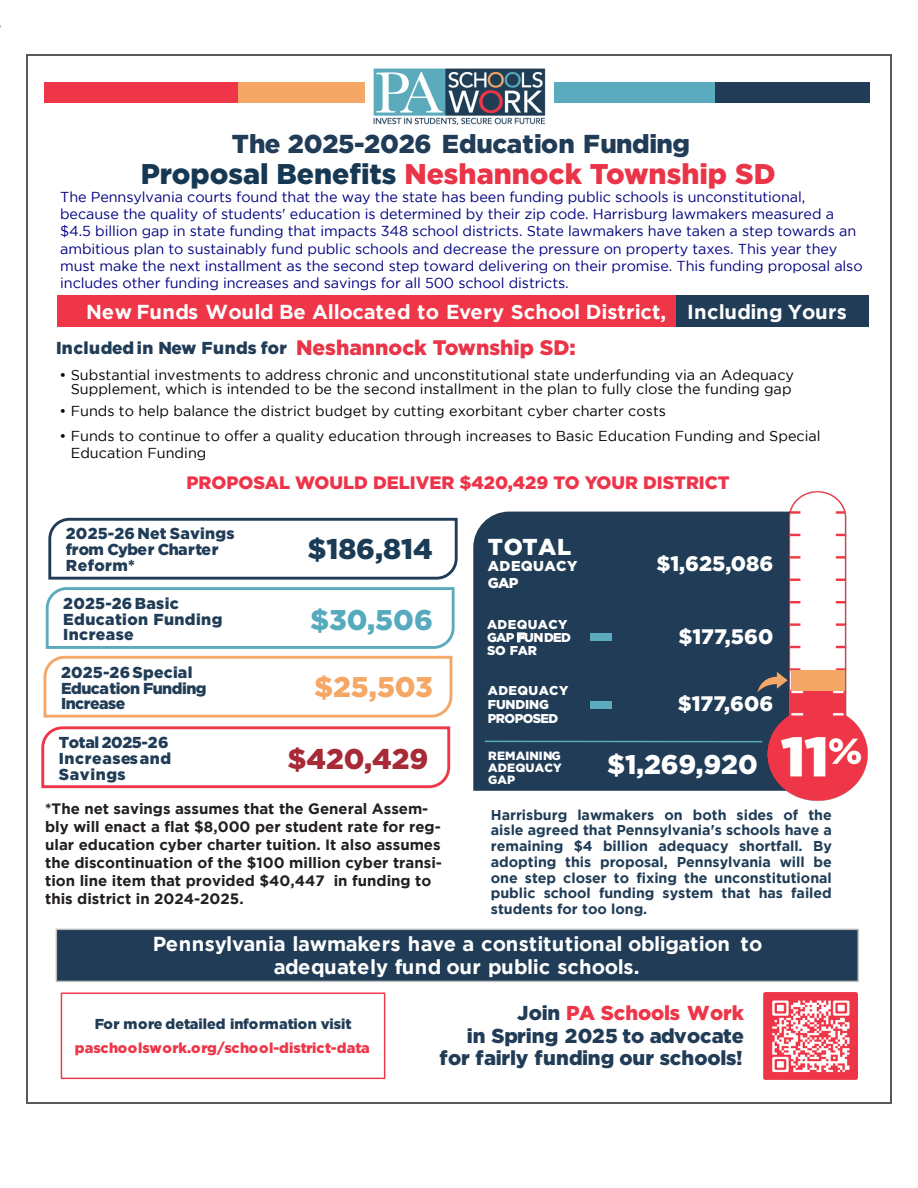
<style>
.page{position:relative;width:918px;height:1188px;background:#fff}
.page>*{position:absolute;margin:0;border:0;box-sizing:border-box;transform-origin:0 0}
.t1{font:900 28.5px "Gotham";color:#ea3448}
.t2{font:900 28.5px "Gotham";color:#1b3c56}
.t3{font:900 28.5px "Gotham";color:#a72a36}
.t4{font:900 28.5px "Gotham";color:#56aabe}
.t5{font:900 28.5px "Gotham";color:#f5a866}
.t6{font:900 27px "Gotham";letter-spacing:-.005em;color:#fff}
.t7{font:900 25.95px "Gotham";letter-spacing:-.015em;color:#203c56}
.t8{font:900 23.1px "Gotham";letter-spacing:.025em;color:#fff}
.t9{font:900 21px "Gotham";color:#fff}
.t10{font:900 21px "Gotham";color:#ea3448}
.t11{font:700 20.1px/23.1px "Gotham";letter-spacing:-.005em;color:#fff;text-align:center}
.t12{font:900 20.1px/22.4px "Gotham";letter-spacing:-.015em;color:#203c56;text-align:right}
.t13{font:900 18px "Gotham";color:#ee344a}
.t14{font:900 17.25px "Gotham";letter-spacing:.015em;color:#203c56}
.t15{font:900 15.9px/15.9px "Gotham";letter-spacing:.01em;color:#203c56}
.t16{font:900 15.9px/15.9px "Gotham";letter-spacing:-.03em;color:#203c56}
.t17{font:900 15.9px/15.9px "Gotham";letter-spacing:.035em;color:#203c56}
.t18{font:700 15px/18px "Gotham";color:#231f20}
.t19{font:14.4px/17.2px "Gotham";letter-spacing:-.005em;color:#000080}
.t20{font:14.4px/14.4px "Gotham";color:#000;text-align:right}
.t21{font:900 14.4px "Gotham";color:#ee3648}
.t22{font:900 14.4px "Gotham";color:#203c56}
.t23{font:900 14.4px/17.2px "Gotham";letter-spacing:.025em;color:#fff}
.t24{font:700 14.25px/15.6px "Gotham";color:#203c56;text-align:justify}
.t25{font:900 12.9px/12.9px "Gotham";letter-spacing:-.015em;color:#fff}
.t26{font:900 12px/11.9px "Gotham";letter-spacing:.01em;color:#fff;text-align:justify}
.s1{color:#173852}
.s2{color:#ee3648}
</style>
<div class="page">
<hr style="left:26px;top:54px;width:2px;height:1050px;background:#595959">
<hr style="left:890px;top:55px;width:2px;height:1049px;background:#595959">
<hr style="left:28px;top:54px;width:864px;height:1px;background:#595959">
<hr style="left:28px;top:1102px;width:864px;height:2px;background:#595959">
<img style="left:373px;top:69px;width:173px;height:56px">
<div style="left:45px;top:83px;width:250px;height:20px;background:#ee3648"></div>
<div style="left:238px;top:83px;width:127px;height:20px;background:#f4a766"></div>
<div style="left:554px;top:83px;width:167px;height:20px;background:#5babbe"></div>
<div style="left:715px;top:83px;width:155px;height:20px;background:#203c56"></div>
<div style="left:57px;top:295px;width:811px;height:31px;background:#ee3648"></div>
<div style="left:677px;top:295px;width:192px;height:32px;background:#203c56"></div>
<div style="left:473px;top:512px;width:295px;height:279px;background:#203c56"></div>
<hr style="left:485px;top:741px;width:277px;height:1px;background:#5babbe">
<img style="left:768px;top:492px;width:99px;height:309px">
<div style="left:591px;top:634px;width:21px;height:7px;background:#5babbe"></div>
<div style="left:791px;top:670px;width:53px;height:21px;background:#f4a766"></div>
<svg style="left:757px;top:672px;width:31px;height:21px"></svg>
<div style="left:56px;top:929px;width:802px;height:52px;background:#203c56"></div>
<div style="left:56px;top:929px;width:803px;height:53px;border:1px solid #bcbcbc"></div>
<img style="left:763px;top:992px;width:95px;height:88px">
<div style="left:61px;top:992px;width:324px;height:87px;border:1px solid #ee3648"></div>
<svg style="left:43px;top:517px;width:415px;height:201px"></svg>
<svg style="left:41px;top:726px;width:410px;height:63px"></svg>
<div style="left:591px;top:702px;width:21px;height:7px;background:#5babbe"></div>
<h3 class="t7" style="left:232px;top:129px;width:460px">The 2025-2026 Education Funding</h3>
<h1 class="t1" style="left:141px;top:158px;width:636px"><span class="s1">Proposal Benefits</span> Neshannock Township SD</h1>
<p class="t19" style="left:60px;top:188px;width:804px">The Pennsylvania courts found that the way the state has been funding public schools is unconstitutional, because the quality of students' education is determined by their zip code. Harrisburg lawmakers measured a $4.5 billion gap in state funding that impacts 348 school districts. State lawmakers have taken a step towards an ambitious plan to sustainably fund public schools and decrease the pressure on property taxes. This year they must make the next installment as the second step toward delivering on their promise. This funding proposal also includes other funding increases and savings for all 500 school districts.</p>
<h3 class="t11" style="left:86px;top:300px;width:762px">New Funds Would Be Allocated to Every School District, Including Yours</h3>
<h3 class="t10" style="left:296px;top:335px;width:281px">Neshannock Township SD:</h3>
<p class="t14" style="left:56px;top:337px;width:232px">Includedin New Funds for</p>
<p class="t20" style="left:60px;top:367px;width:736px">• Substantial investments to address chronic and unconstitutional state underfunding via an Adequacy<br>Supplement, which is intended to be the second installment in the plan to fully close the funding gap</p>
<p class="t20" style="left:60px;top:403px;width:608px">• Funds to help balance the district budget by cutting exorbitant cyber charter costs</p>
<p class="t20" style="left:71px;top:427px;width:751px;line-height:17.2px;text-align:left;text-indent:-11px">• Funds to continue to offer a quality education through increases to Basic Education Funding and Special<br>Education Funding</p>
<p class="t13" style="left:186px;top:472px;width:545px">PROPOSAL WOULD DELIVER $420,429 TO YOUR DISTRICT</p>
<p class="t15" style="left:66px;top:526px;width:170px">2025-26Net Savings from Cyber Charter<br>Reform*</p>
<h1 class="t2" style="left:307px;top:533px;width:127px">$186,814</h1>
<h3 class="t8" style="left:488px;top:534px;width:85px">TOTAL</h3>
<p class="t23" style="left:488px;top:557px;width:91px">ADEQUACY<br>GAP</p>
<p class="t25" style="left:487px;top:618px;width:85px">ADEQUACY<br>GAP FUNDED<br>SO FAR</p>
<p class="t25" style="left:488px;top:683px;width:82px;line-height:14.2px">ADEQUACY<br>FUNDING<br>PROPOSED</p>
<p class="t26" style="left:488px;top:749px;width:75px">REMAINING ADEQUACY GAP</p>
<p class="t24" style="left:491px;top:807px;width:343px">Harrisburg lawmakers on both sides of the aisle agreed that Pennsylvania's schools have a remaining $4 billion adequacy shortfall. By adopting this proposal, Pennsylvania will be one step closer to fixing the unconstitutional public school funding system that has failed students for too long.</p>
<h3 class="t11" style="left:153px;top:932px;width:611px">Pennsylvania lawmakers have a constitutional obligation to adequately fund our public schools.</h3>
<h3 class="t12" style="left:440px;top:1001px;width:306px">Join <span class="s2">PA Schools Work<br></span>in Spring 2025 to advocate for fairly funding our schools!</h3>
<h3 class="t9" style="left:656px;top:551px;width:119px">$1,625,086</h3>
<p class="t15" style="left:63px;top:595px;width:161px">2025-26 Basic<br>Education Funding<br>Increase</p>
<p class="t16" style="left:61px;top:664px;width:147px">2025-26Special<br>Education Funding<br>Increase</p>
<p class="t17" style="left:59px;top:734px;width:114px">Total 2025-26<br>Increasesand<br>Savings</p>
<h1 class="t4" style="left:310px;top:603px;width:124px">$30,506</h1>
<h3 class="t9" style="left:678px;top:624px;width:96px">$177,560</h3>
<h1 class="t5" style="left:314px;top:671px;width:120px">$25,503</h1>
<h3 class="t9" style="left:678px;top:691px;width:97px">$177,606</h3>
<h1 class="t3" style="left:287px;top:742px;width:143px">$420,429</h1>
<h2 class="t6" style="left:607px;top:748px;width:152px">$1,269,920</h2>
<p class="t18" style="left:45px;top:799px;width:398px">*The net savings assumes that the General Assem&shy;bly will enact a flat $8,000 per student rate for reg&shy;ular education cyber charter tuition. It also assumes the discontinuation of the $100 million cyber transi&shy;tion line item that provided $40,447 in funding to this district in 2024-2025.</p>
<p class="t22" style="left:95px;top:1015px;width:258px">For more detailed information visit</p>
<p class="t21" style="left:75px;top:1040px;width:297px">paschoolswork.org/school-district-data</p>
</div>
